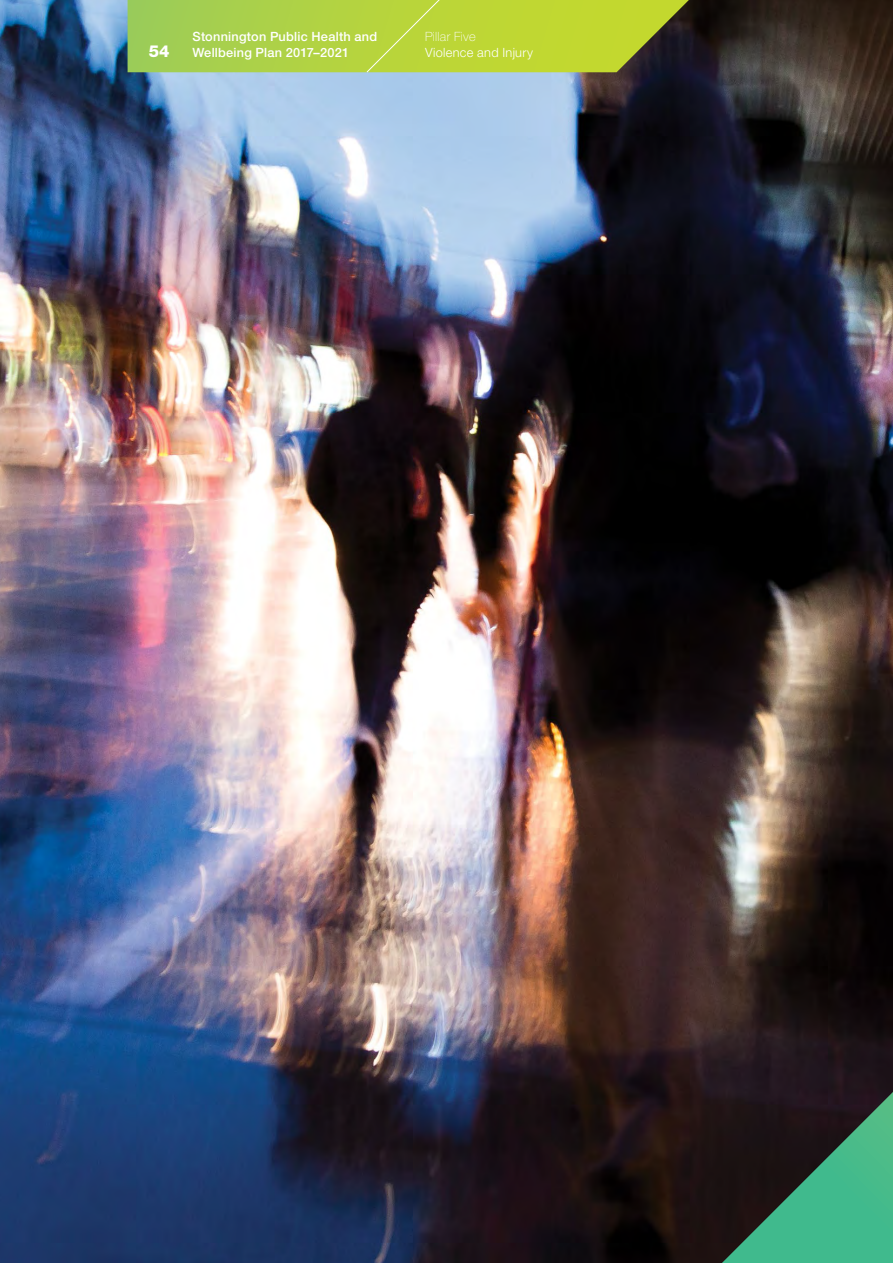
<style>
.page{position:relative;width:893px;height:1263px;background:#fff}
.page>*{position:absolute;margin:0;border:0;box-sizing:border-box;transform-origin:0 0}
.t1{font:800 16.5px "Helvetica Neue LT Std";color:#fff}
.t2{font:500 12.75px/16.5px "Helvetica Neue LT Pro";letter-spacing:.02em;color:#fff}
.t3{font:300 12.75px "Helvetica Neue LT Pro";letter-spacing:.025em;color:#fff}
.t4{font:100 12.75px "Helvetica Neue LT Pro";letter-spacing:.015em;color:#fff}
</style>
<div class="page">
<img style="left:0;top:0;width:733px;height:1263px">
<img style="left:733px;top:0;width:160px;height:1092px">
<svg style="left:722px;top:1092px;width:171px;height:171px;background:#306650"></svg>
<svg style="left:128px;top:0;width:561px;height:73px;background:#abc741"></svg>
<p class="t2" style="left:192px;top:28px;width:186px">Stonnington Public Health and<br>Wellbeing Plan 2017–2021</p>
<p class="t4" style="left:425px;top:29px;width:52px">Pillar Five</p>
<p class="t1" style="left:149px;top:42px;width:22px">54</p>
<p class="t3" style="left:425px;top:45px;width:109px">Violence and Injury</p>
</div>
